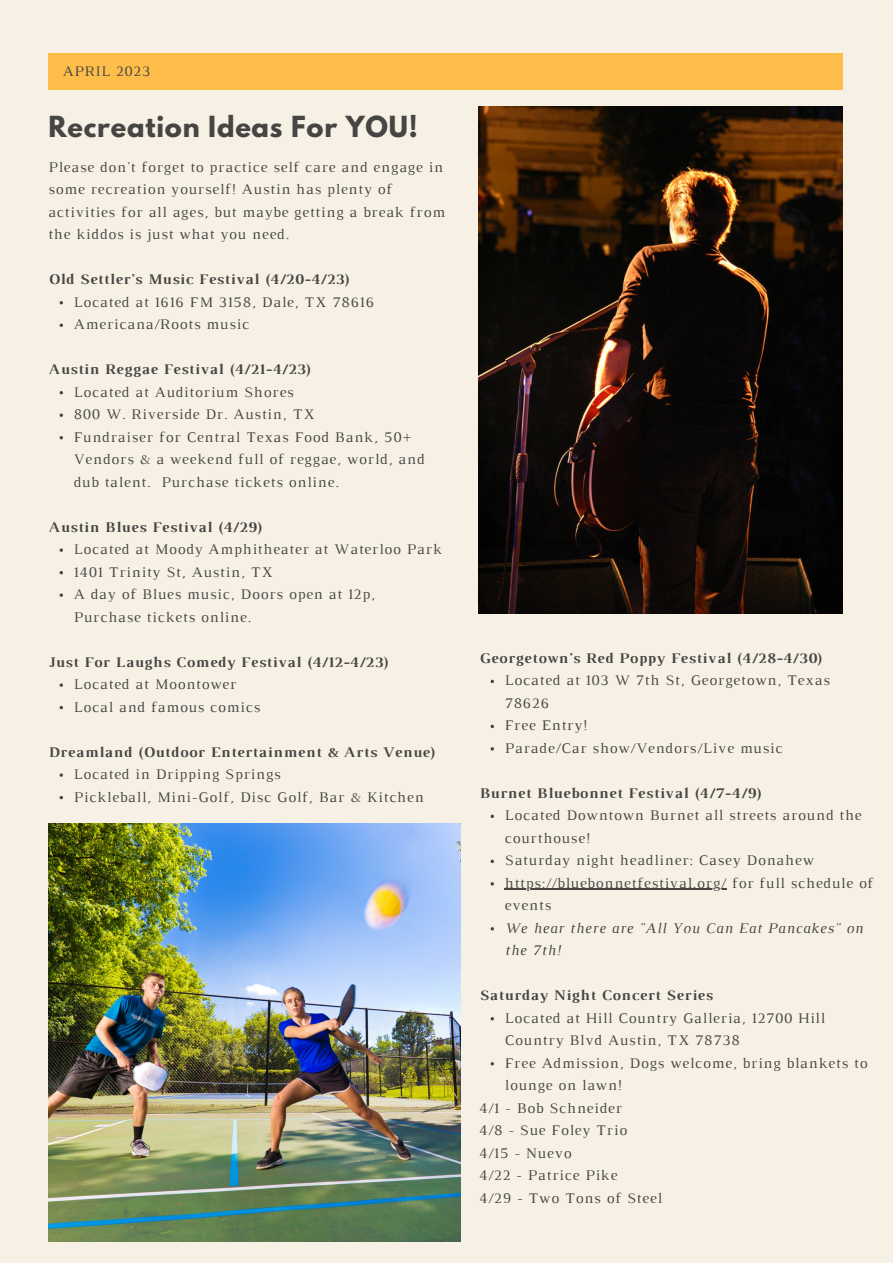
<style>
.page{position:relative;width:893px;height:1264px;background:#fff}
.page>*{position:absolute;margin:0;border:0;box-sizing:border-box;transform-origin:0 0}
.t1{font:700 25.8px "League Spartan";letter-spacing:.03em;color:#464544}
.t2{font:15px/22.5px "Luthier";letter-spacing:.06em;color:#464544}
.t3{font:700 15px "Luthier";letter-spacing:.06em;color:#464544}
.t4{font:italic 15px/22.5px "Luthier";letter-spacing:.06em;color:#464544}
.t5{font:14.85px "Luthier";letter-spacing:.06em;color:#464544}
</style>
<div class="page">
<div style="left:0;top:0;width:892px;height:1262px;background:#f6f1e4"></div>
<div style="left:48px;top:53px;width:794px;height:36px;background:#ffbd4a"></div>
<img style="left:479px;top:106px;width:363px;height:507px">
<img style="left:48px;top:823px;width:412px;height:418px">
<svg style="left:60px;top:323px;width:3px;height:4px"></svg>
<svg style="left:60px;top:413px;width:3px;height:4px"></svg>
<svg style="left:60px;top:548px;width:3px;height:4px"></svg>
<svg style="left:60px;top:593px;width:3px;height:4px"></svg>
<svg style="left:490px;top:679px;width:4px;height:4px"></svg>
<svg style="left:490px;top:724px;width:4px;height:4px"></svg>
<svg style="left:490px;top:814px;width:4px;height:4px"></svg>
<svg style="left:490px;top:859px;width:4px;height:4px"></svg>
<hr style="left:505px;top:888px;width:222px;height:2px;background:#464544">
<p class="t5" style="left:63px;top:65px;width:89px">APRIL 2023</p>
<h1 class="t1" style="left:48px;top:114px;width:371px">Recreation Ideas For YOU!</h1>
<p class="t2" style="left:48px;top:157px;width:398px">Please don't forget to practice self care and engage in some recreation yourself! Austin has plenty of activities for all ages, but maybe getting a break from the kiddos is just what you need.</p>
<p class="t3" style="left:48px;top:274px;width:303px">Old Settler's Music Festival (4/20-4/23)</p>
<p class="t2" style="left:74px;top:292px;width:302px">Located at 1616 FM 3158, Dale, TX 78616<br>Americana/Roots music</p>
<p class="t3" style="left:48px;top:364px;width:264px">Austin Reggae Festival (4/21-4/23)</p>
<p class="t2" style="left:74px;top:381px;width:352px">Located at Auditorium Shores<br>800 W. Riverside Dr. Austin, TX<br>Fundraiser for Central Texas Food Bank, 50+ Vendors &amp; a weekend full of reggae, world, and dub talent. Purchase tickets online.</p>
<p class="t3" style="left:48px;top:521px;width:215px">Austin Blues Festival (4/29)</p>
<p class="t2" style="left:74px;top:539px;width:370px">Located at Moody Amphitheater at Waterloo Park 1401 Trinity St, Austin, TX<br>A day of Blues music, Doors open at 12p, Purchase tickets online.</p>
<p class="t3" style="left:48px;top:656px;width:341px">Just For Laughs Comedy Festival (4/12-4/23)</p>
<p class="t2" style="left:74px;top:674px;width:188px">Located at Moontower<br>Local and famous comics</p>
<p class="t3" style="left:48px;top:746px;width:388px">Dreamland (Outdoor Entertainment &amp; Arts Venue)</p>
<p class="t2" style="left:74px;top:764px;width:351px">Located in Dripping Springs<br>Pickleball, Mini-Golf, Disc Golf, Bar &amp; Kitchen</p>
<p class="t3" style="left:479px;top:652px;width:344px">Georgetown's Red Poppy Festival (4/28-4/30)</p>
<p class="t2" style="left:505px;top:670px;width:326px">Located at 103 W 7th St, Georgetown, Texas<br>78626<br>Free Entry!<br>Parade/Car show/Vendors/Live music</p>
<p class="t3" style="left:479px;top:787px;width:283px">Burnet Bluebonnet Festival (4/7-4/9)</p>
<p class="t2" style="left:505px;top:805px;width:370px">Located Downtown Burnet all streets around the courthouse!<br>Saturday night headliner: Casey Donahew https://bluebonnetfestival.org/ for full schedule of events</p>
<p class="t4" style="left:505px;top:917px;width:360px">We hear there are "All You Can Eat Pancakes" on the 7th!</p>
<p class="t3" style="left:479px;top:989px;width:235px">Saturday Night Concert Series</p>
<p class="t2" style="left:505px;top:1007px;width:364px">Located at Hill Country Galleria, 12700 Hill Country Blvd Austin, TX 78738<br>Free Admission, Dogs welcome, bring blankets to lounge on lawn!</p>
<p class="t2" style="left:479px;top:1097px;width:184px">4/1 - Bob Schneider<br>4/8 - Sue Foley Trio<br>4/15 - Nuevo<br>4/22 - Patrice Pike<br>4/29 - Two Tons of Steel</p>
</div>
